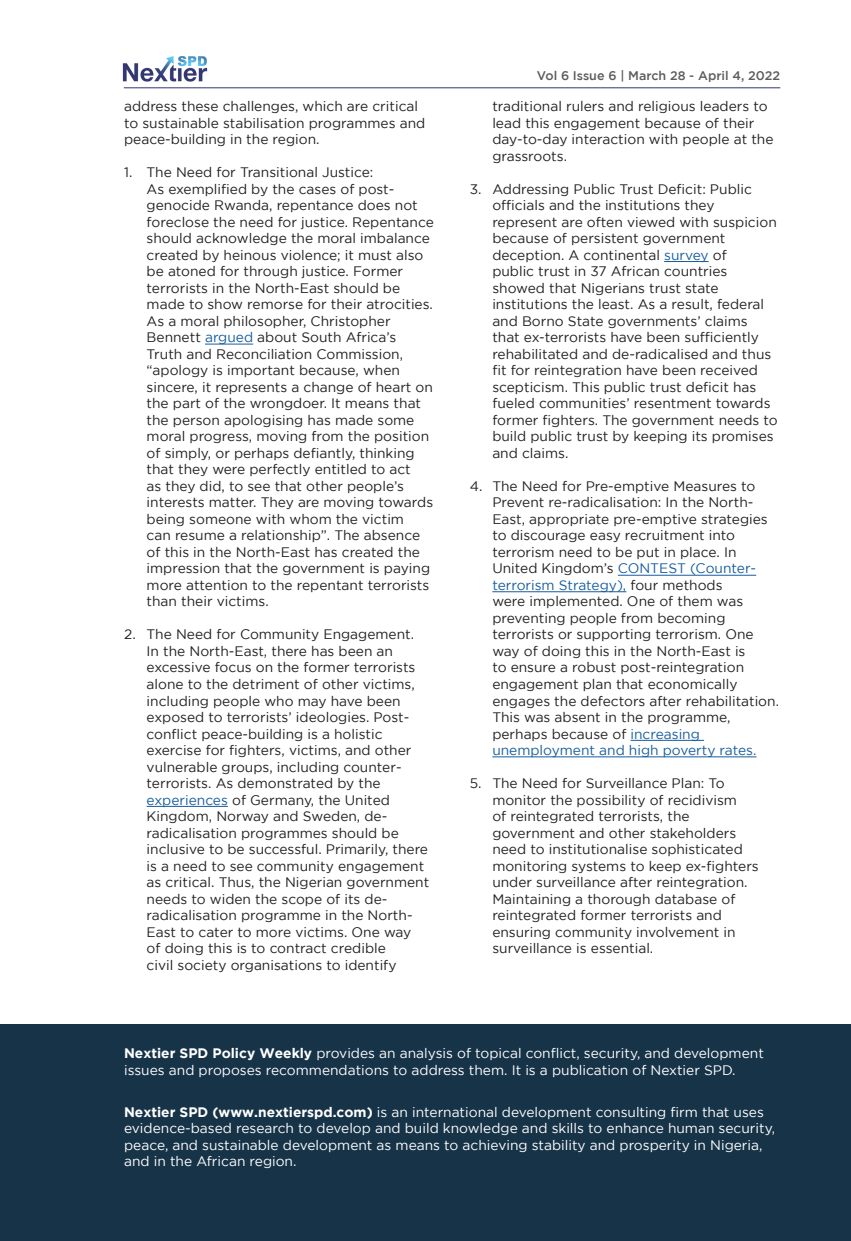
<style>
.page{position:relative;width:851px;height:1241px;background:#fff}
.page>*{position:absolute;margin:0;border:0;box-sizing:border-box;transform-origin:0 0}
.t1{font:13.75px/16.5px "Gotham";color:#231f20}
.t2{font:13.75px/16.5px "Gotham";color:#fff}
.t3{font:500 12.5px "Gotham";color:#5c5c5f}
.s1{color:#175d9e}
.s2{font-weight:700}
</style>
<div class="page">
<img style="left:122px;top:56px;width:86px;height:26px">
<hr style="left:124px;top:88px;width:656px;height:1px;background:#333872">
<hr style="left:205px;top:344px;width:48px;height:1px;background:#175d9e">
<hr style="left:147px;top:806px;width:81px;height:1px;background:#175d9e">
<hr style="left:664px;top:261px;width:44px;height:1px;background:#175d9e">
<hr style="left:617px;top:575px;width:139px;height:1px;background:#175d9e">
<hr style="left:492px;top:591px;width:134px;height:1px;background:#175d9e">
<hr style="left:630px;top:740px;width:74px;height:1px;background:#175d9e">
<hr style="left:492px;top:756px;width:264px;height:1px;background:#175d9e">
<div style="left:0;top:1024px;width:850px;height:216px;background:#173348"></div>
<p class="t1" style="left:124px;top:98px;width:302px">address these challenges, which are critical to sustainable stabilisation programmes and peace-building in the region.</p>
<p class="t1" style="left:147px;top:164px;width:289px;text-indent:-22px">1. The Need for Transitional Justice:<br>As exemplified by the cases of post&shy;genocide Rwanda, repentance does not foreclose the need for justice. Repentance should acknowledge the moral imbalance created by heinous violence; it must also be atoned for through justice. Former terrorists in the North-East should be made to show remorse for their atrocities.<br>As a moral philosopher, Christopher Bennett <span class="s1">argued</span> about South Africa’s Truth and Reconciliation Commission, “apology is important because, when sincere, it represents a change of heart on the part of the wrongdoer. It means that the person apologising has made some moral progress, moving from the position of simply, or perhaps defiantly, thinking that they were perfectly entitled to act<br>as they did, to see that other people’s interests matter. They are moving towards being someone with whom the victim<br>can resume a relationship”. The absence of this in the North-East has created the impression that the government is paying more attention to the repentant terrorists than their victims.</p>
<p class="t1" style="left:147px;top:626px;width:284px;text-indent:-22px">2. The Need for Community Engagement.<br>In the North-East, there has been an excessive focus on the former terrorists alone to the detriment of other victims, including people who may have been exposed to terrorists’ ideologies. Post&shy;conflict peace-building is a holistic exercise for fighters, victims, and other vulnerable groups, including counter&shy;terrorists. As demonstrated by the <span class="s1">experiences</span> of Germany, the United Kingdom, Norway and Sweden, de&shy;radicalisation programmes should be inclusive to be successful. Primarily, there is a need to see community engagement as critical. Thus, the Nigerian government needs to widen the scope of its de&shy;radicalisation programme in the North-East to cater to more victims. One way<br>of doing this is to contract credible<br>civil society organisations to identify</p>
<p class="t3" style="left:537px;top:68px;width:244px">Vol 6 Issue 6 | March 28 - April 4, 2022</p>
<p class="t1" style="left:492px;top:98px;width:283px">traditional rulers and religious leaders to lead this engagement because of their day-to-day interaction with people at the grassroots.</p>
<p class="t1" style="left:492px;top:180px;width:287px;text-indent:-22px">3. Addressing Public Trust Deficit: Public officials and the institutions they represent are often viewed with suspicion because of persistent government deception. A continental <span class="s1">survey</span> of<br>public trust in 37 African countries showed that Nigerians trust state institutions the least. As a result, federal and Borno State governments’ claims that ex-terrorists have been sufficiently rehabilitated and de-radicalised and thus fit for reintegration have been received scepticism. This public trust deficit has fueled communities’ resentment towards former fighters. The government needs to build public trust by keeping its promises and claims.</p>
<p class="t1" style="left:492px;top:477px;width:288px;text-indent:-22px">4. The Need for Pre-emptive Measures to Prevent re-radicalisation: In the North-East, appropriate pre-emptive strategies to discourage easy recruitment into terrorism need to be put in place. In United Kingdom’s <span class="s1">CONTEST (Counter&shy;terrorism Strategy),</span> four methods<br>were implemented. One of them was preventing people from becoming terrorists or supporting terrorism. One way of doing this in the North-East is<br>to ensure a robust post-reintegration engagement plan that economically engages the defectors after rehabilitation.<br>This was absent in the programme, perhaps because of <span class="s1">increasing unemployment and high poverty rates.</span></p>
<p class="t1" style="left:492px;top:774px;width:268px;text-indent:-22px">5. The Need for Surveillance Plan: To monitor the possibility of recidivism<br>of reintegrated terrorists, the government and other stakeholders need to institutionalise sophisticated monitoring systems to keep ex-fighters under surveillance after reintegration.<br>Maintaining a thorough database of reintegrated former terrorists and ensuring community involvement in surveillance is essential.</p>
<p class="t2" style="left:124px;top:1044px;width:641px"><span class="s2">Nextier SPD Policy Weekly</span> provides an analysis of topical conflict, security, and development issues and proposes recommendations to address them. It is a publication of Nextier SPD.</p>
<p class="t2" style="left:124px;top:1103px;width:652px"><span class="s2">Nextier SPD (www.nextierspd.com)</span> is an international development consulting firm that uses evidence-based research to develop and build knowledge and skills to enhance human security, peace, and sustainable development as means to achieving stability and prosperity in Nigeria, and in the African region.</p>
</div>
